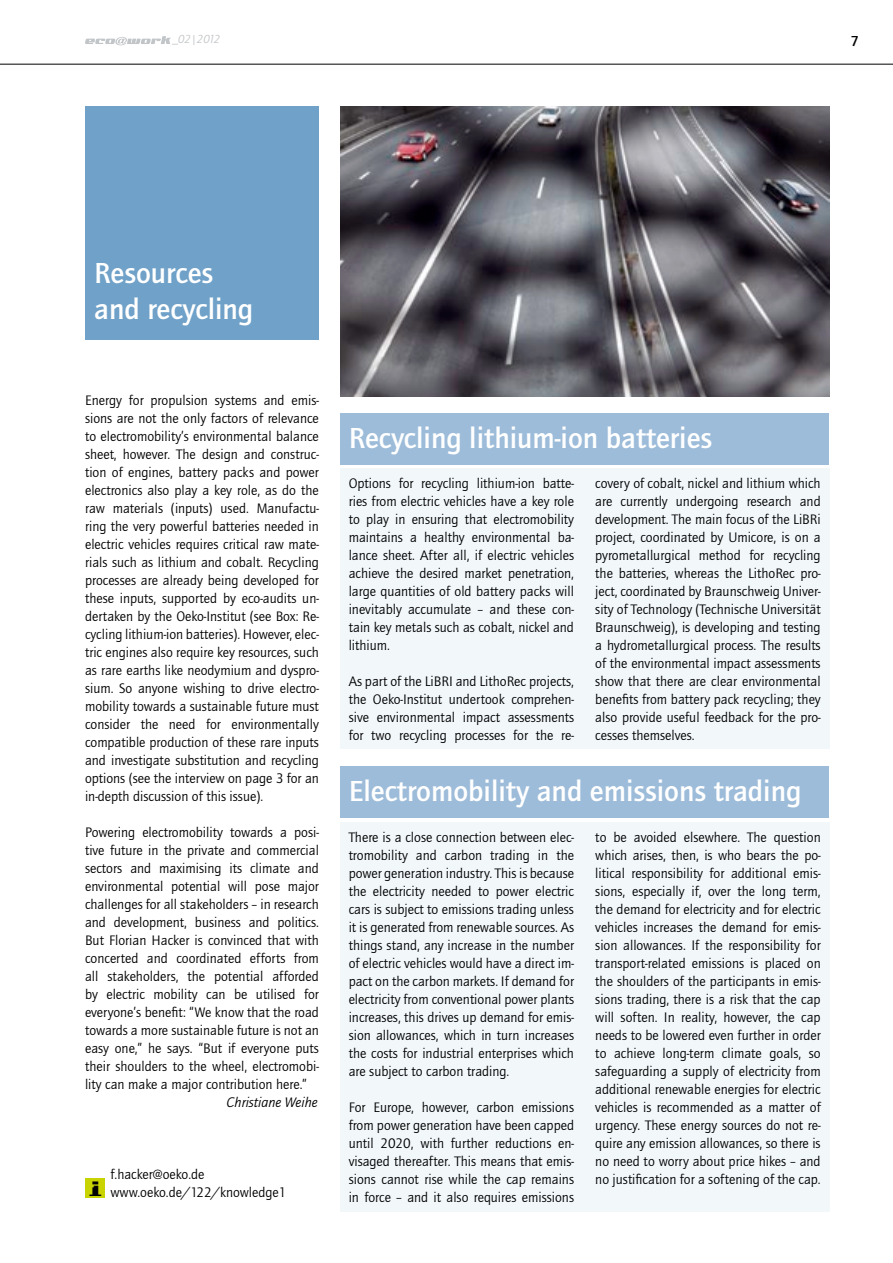
<style>
.page{position:relative;width:893px;height:1263px;background:#fff}
.page>*{position:absolute;margin:0;border:0;box-sizing:border-box;transform-origin:0 0}
.t1{font:700 30px/36px "Quay Itc T";color:#fff}
.t2{font:700 15px "Quay Itc T";color:#000}
.t3{font:14.25px/18px "Quay Itc T";color:#000;text-align:justify}
.t4{font:italic 14.25px "Quay Itc T";color:#000}
.t5{font:italic 12px "Quay Itc T";letter-spacing:-.04em;color:#c2c5c8}
.s1{font-style:normal}
</style>
<div class="page">
<svg style="left:85px;top:1178px;width:19px;height:19px"></svg>
<img style="left:88px;top:1180px;width:15px;height:15px">
<hr style="left:0;top:64px;width:893px;height:1px;background:#000">
<div style="left:340px;top:414px;width:488px;height:51px;background:#9dbcd9"></div>
<div style="left:340px;top:767px;width:488px;height:51px;background:#9dbcd9"></div>
<div style="left:340px;top:469px;width:489px;height:280px;background:#f2f7fa"></div>
<div style="left:340px;top:822px;width:489px;height:390px;background:#f2f7fa"></div>
<div style="left:85px;top:106px;width:234px;height:234px;background:#70a1c8"></div>
<img style="left:340px;top:106px;width:489px;height:291px">
<svg style="left:85px;top:36px;width:86px;height:9px"></svg>
<p class="t5" style="left:172px;top:33px;width:50px"><span class="s1">_</span>02|2012</p>
<p class="t2" style="left:851px;top:32px;width:10px">7</p>
<h1 class="t1" style="left:94px;top:255px;width:161px">Resources and recycling</h1>
<p class="t3" style="left:85px;top:392px;width:235px">Energy for propulsion systems and emis&shy;sions are not the only factors of relevance to electromobility’s environmental balance sheet, however. The design and construc&shy;tion of engines, battery packs and power electronics also play a key role, as do the raw materials (inputs) used. Manufactu&shy;ring the very powerful batteries needed in electric vehicles requires critical raw mate&shy;rials such as lithium and cobalt. Recycling processes are already being developed for these inputs, supported by eco-audits un&shy;dertaken by the Oeko-Institut (see Box: Re&shy;cycling lithium-ion batteries). However, elec&shy;tric engines also require key resources, such as rare earths like neodymium and dyspro&shy;sium. So anyone wishing to drive electro&shy;mobility towards a sustainable future must consider the need for environmentally compatible production of these rare inputs and investigate substitution and recycling options (see the interview on page 3 for an in-depth discussion of this issue).</p>
<p class="t3" style="left:85px;top:824px;width:235px">Powering electromobility towards a posi&shy;tive future in the private and commercial sectors and maximising its climate and environmental potential will pose major challenges for all stakeholders – in research and development, business and politics.<br>But Florian Hacker is convinced that with concerted and coordinated efforts from all stakeholders, the potential afforded by electric mobility can be utilised for everyone’s benefit: “We know that the road towards a more sustainable future is not an easy one,” he says. “But if everyone puts their shoulders to the wheel, electromobi&shy;lity can make a major contribution here.”</p>
<p class="t4" style="left:227px;top:1095px;width:93px">Christiane Weihe</p>
<p class="t3" style="left:111px;top:1165px;width:177px">f.hacker@oeko.de www.oeko.de/122/knowledge1</p>
<h1 class="t1" style="left:349px;top:420px;width:365px">Recycling lithium-ion batteries</h1>
<p class="t3" style="left:349px;top:475px;width:227px">Options for recycling lithium-ion batte&shy;ries from electric vehicles have a key role to play in ensuring that electromobility maintains a healthy environmental ba&shy;lance sheet. After all, if electric vehicles achieve the desired market penetration, large quantities of old battery packs will inevitably accumulate – and these con&shy;tain key metals such as cobalt, nickel and lithium.</p>
<p class="t3" style="left:349px;top:673px;width:227px">As part of the LiBRI and LithoRec projects, the Oeko-Institut undertook comprehen&shy;sive environmental impact assessments for two recycling processes for the re-</p>
<p class="t3" style="left:595px;top:475px;width:227px">covery of cobalt, nickel and lithium which are currently undergoing research and development. The main focus of the LiBRi project, coordinated by Umicore, is on a pyrometallurgical method for recycling the batteries, whereas the LithoRec pro&shy;ject, coordinated by Braunschweig Univer&shy;sity of Technology (Technische Universität Braunschweig), is developing and testing a hydrometallurgical process. The results of the environmental impact assessments show that there are clear environmental benefits from battery pack recycling; they also provide useful feedback for the pro&shy;cesses themselves.</p>
<h1 class="t1" style="left:349px;top:773px;width:454px">Electromobility and emissions trading</h1>
<p class="t3" style="left:349px;top:828px;width:227px">There is a close connection between elec&shy;tromobility and carbon trading in the power generation industry. This is because the electricity needed to power electric cars is subject to emissions trading unless it is generated from renewable sources. As things stand, any increase in the number of electric vehicles would have a direct im&shy;pact on the carbon markets. If demand for electricity from conventional power plants increases, this drives up demand for emis&shy;sion allowances, which in turn increases the costs for industrial enterprises which are subject to carbon trading.</p>
<p class="t3" style="left:349px;top:1098px;width:227px">For Europe, however, carbon emissions from power generation have been capped until 2020, with further reductions en&shy;visaged thereafter. This means that emis&shy;sions cannot rise while the cap remains in force – and it also requires emissions</p>
<p class="t3" style="left:595px;top:828px;width:227px">to be avoided elsewhere. The question which arises, then, is who bears the po&shy;litical responsibility for additional emis&shy;sions, especially if, over the long term, the demand for electricity and for electric vehicles increases the demand for emis&shy;sion allowances. If the responsibility for transport-related emissions is placed on the shoulders of the participants in emis&shy;sions trading, there is a risk that the cap will soften. In reality, however, the cap needs to be lowered even further in order to achieve long-term climate goals, so safeguarding a supply of electricity from additional renewable energies for electric vehicles is recommended as a matter of urgency. These energy sources do not re&shy;quire any emission allowances, so there is no need to worry about price hikes – and no justification for a softening of the cap.</p>
</div>
